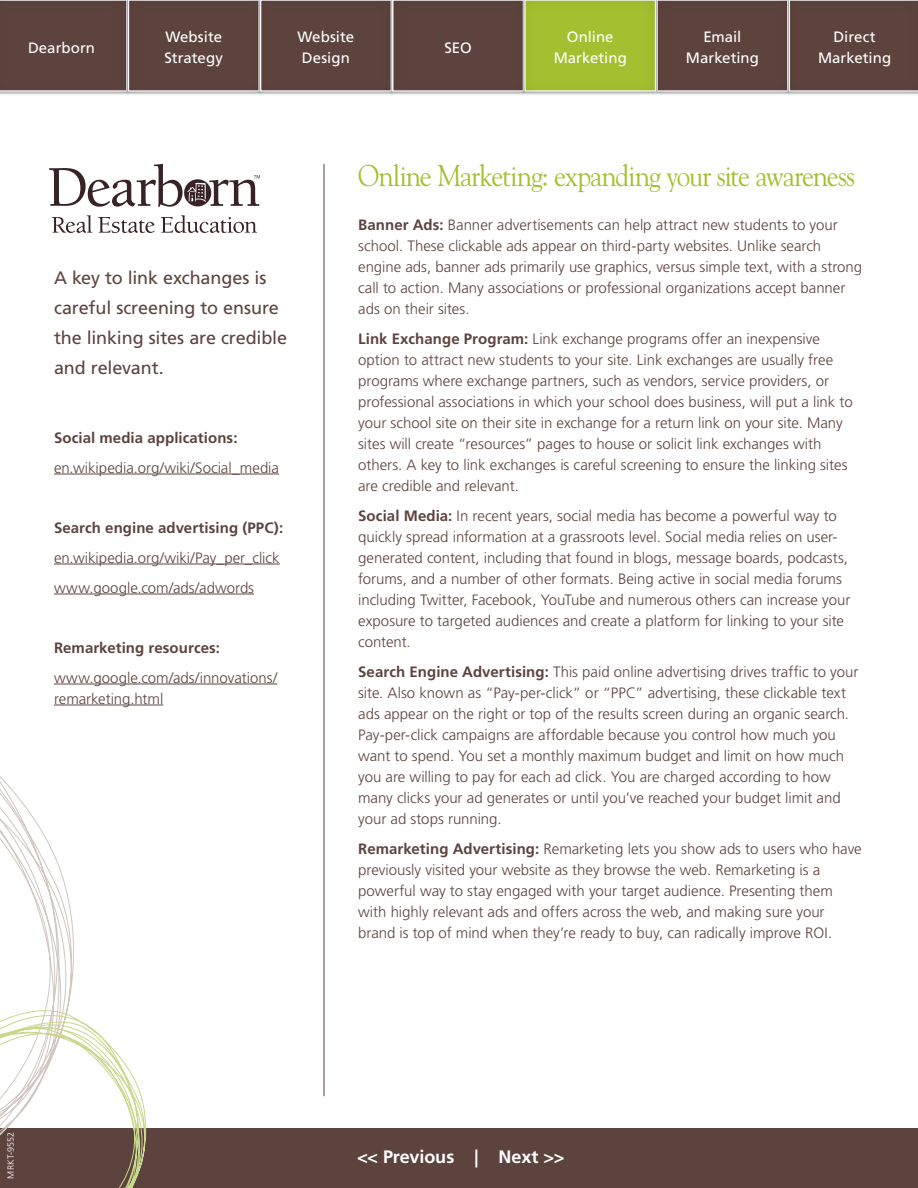
<style>
.page{position:relative;width:918px;height:1188px;background:#fff}
.page>*{position:absolute;margin:0;border:0;box-sizing:border-box;transform-origin:0 0}
.t1{font:30px "Goudy Std";letter-spacing:-.035em;color:#a2c02f;scale:.9 1}
.t2{font:18px/30px "Frutiger LT Std";letter-spacing:-.005em;color:#5d433e}
.t3{font:700 18px "Frutiger LT Std";letter-spacing:-.005em;color:#fff}
.t4{font:300 15px/21px "Frutiger LT Std";letter-spacing:-.005em;color:#5d433e}
.t5{font:15px/21px "Frutiger LT Std";color:#fff;text-align:center}
.t6{font:700 15px "Frutiger LT Std";letter-spacing:.005em;color:#5d433e}
.t7{font:300 9px "Frutiger LT Std";letter-spacing:.015em;color:#fff}
.s1{font-weight:700}
</style>
<div class="page">
<hr style="left:324px;top:164px;width:1px;height:932px;background:#5d433e">
<div style="left:0;top:1129px;width:918px;height:59px;background:#5d433e"></div>
<div style="left:0;top:0;width:142px;height:102px;background:#000;opacity:.08"></div>
<div style="left:115px;top:0;width:159px;height:102px;background:#000;opacity:.08"></div>
<div style="left:247px;top:0;width:159px;height:102px;background:#000;opacity:.08"></div>
<div style="left:380px;top:0;width:158px;height:102px;background:#000;opacity:.08"></div>
<div style="left:643px;top:0;width:159px;height:102px;background:#000;opacity:.08"></div>
<div style="left:776px;top:0;width:142px;height:102px;background:#000;opacity:.08"></div>
<svg style="left:0;top:683px;width:120px;height:298px"></svg>
<svg style="left:0;top:981px;width:168px;height:207px"></svg>
<svg style="left:49px;top:164px;width:211px;height:43px"></svg>
<svg style="left:52px;top:215px;width:40px;height:18px"></svg>
<svg style="left:98px;top:217px;width:57px;height:16px"></svg>
<svg style="left:161px;top:215px;width:96px;height:18px"></svg>
<div style="left:512px;top:0;width:159px;height:102px;background:#000;opacity:.08"></div>
<hr style="left:54px;top:474px;width:225px;height:1px;background:#5d433e">
<hr style="left:54px;top:564px;width:226px;height:1px;background:#5d433e">
<hr style="left:54px;top:594px;width:200px;height:1px;background:#5d433e">
<hr style="left:54px;top:684px;width:223px;height:1px;background:#5d433e">
<hr style="left:54px;top:705px;width:109px;height:1px;background:#5d433e">
<p class="t5" style="left:28px;top:37px;width:69px">Dearborn</p>
<p class="t5" style="left:165px;top:27px;width:60px;text-align:left">Website<br>Strategy</p>
<p class="t5" style="left:298px;top:27px;width:58px;text-align:left">Website<br>Design</p>
<p class="t5" style="left:444px;top:37px;width:29px">SEO</p>
<p class="t5" style="left:686px;top:27px;width:75px">Email<br>Marketing</p>
<p class="t5" style="left:818px;top:27px;width:75px">Direct<br>Marketing</p>
<p class="t5" style="left:554px;top:27px;width:75px">Online<br>Marketing</p>
<p class="t2" style="left:54px;top:262px;width:235px">A key to link exchanges is careful screening to ensure the linking sites are credible and relevant.</p>
<p class="t6" style="left:54px;top:428px;width:185px">Social media applications:</p>
<p class="t4" style="left:54px;top:457px;width:227px">en.wikipedia.org/wiki/Social_media</p>
<p class="t6" style="left:54px;top:518px;width:231px">Search engine advertising (PPC):</p>
<p class="t4" style="left:54px;top:543px;width:227px;line-height:30px">en.wikipedia.org/wiki/Pay_per_click www.google.com/ads/adwords</p>
<p class="t6" style="left:54px;top:638px;width:168px">Remarketing resources:</p>
<p class="t4" style="left:54px;top:667px;width:225px">www.google.com/ads/innovations/ remarketing.html</p>
<h1 class="t1" style="left:358px;top:157px;width:554px">Online Marketing: expanding your site awareness</h1>
<p class="t4" style="left:358px;top:214px;width:506px"><span class="s1">Banner Ads:</span> Banner advertisements can help attract new students to your school. These clickable ads appear on third-party websites. Unlike search engine ads, banner ads primarily use graphics, versus simple text, with a strong call to action. Many associations or professional organizations accept banner ads on their sites.</p>
<p class="t4" style="left:358px;top:328px;width:496px"><span class="s1">Link Exchange Program:</span> Link exchange programs offer an inexpensive option to attract new students to your site. Link exchanges are usually free programs where exchange partners, such as vendors, service providers, or professional associations in which your school does business, will put a link to your school site on their site in exchange for a return link on your site. Many sites will create “resources” pages to house or solicit link exchanges with others. A key to link exchanges is careful screening to ensure the linking sites are credible and relevant.</p>
<p class="t4" style="left:358px;top:505px;width:494px"><span class="s1">Social Media:</span> In recent years, social media has become a powerful way to quickly spread information at a grassroots level. Social media relies on user&shy;generated content, including that found in blogs, message boards, podcasts, forums, and a number of other formats. Being active in social media forums including Twitter, Facebook, YouTube and numerous others can increase your exposure to targeted audiences and create a platform for linking to your site content.</p>
<p class="t4" style="left:358px;top:661px;width:502px"><span class="s1">Search Engine Advertising:</span> This paid online advertising drives traffic to your site. Also known as “Pay-per-click” or “PPC” advertising, these clickable text ads appear on the right or top of the results screen during an organic search.<br>Pay-per-click campaigns are affordable because you control how much you want to spend. You set a monthly maximum budget and limit on how much you are willing to pay for each ad click. You are charged according to how many clicks your ad generates or until you’ve reached your budget limit and your ad stops running.</p>
<p class="t4" style="left:358px;top:838px;width:505px"><span class="s1">Remarketing Advertising:</span> Remarketing lets you show ads to users who have previously visited your website as they browse the web. Remarketing is a powerful way to stay engaged with your target audience. Presenting them with highly relevant ads and offers across the web, and making sure your brand is top of mind when they’re ready to buy, can radically improve ROI.</p>
<p class="t7" style="left:6px;top:1179px;width:49px;rotate:-90deg">MRKT-9552</p>
<p class="t3" style="left:357px;top:1146px;width:209px">&lt;&lt; Previous | Next &gt;&gt;</p>
</div>
